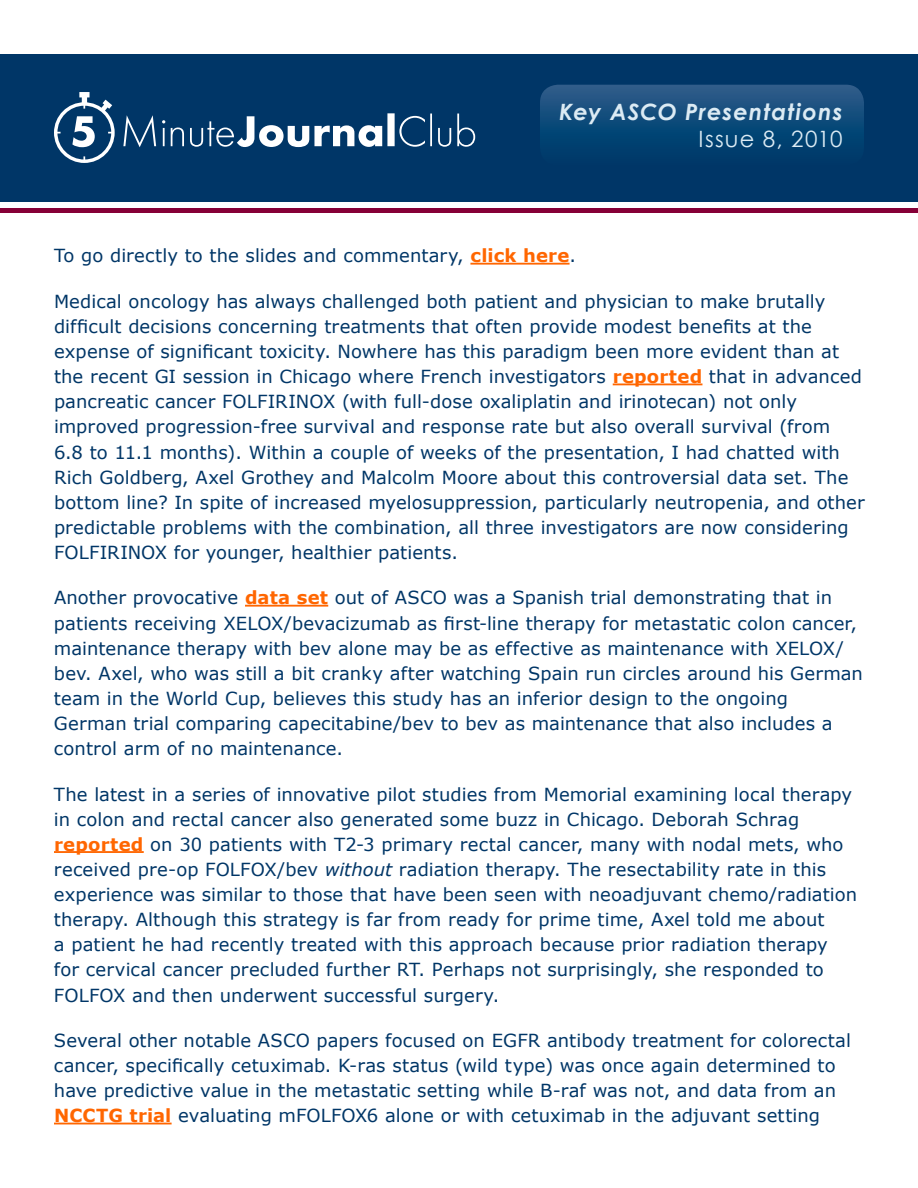
<style>
.page{position:relative;width:918px;height:1188px;background:#fff}
.page>*{position:absolute;margin:0;border:0;box-sizing:border-box;transform-origin:0 0}
.t1{font:italic 700 22.5px "Century Gothic";letter-spacing:.05em;color:#dcebf4}
.t2{font:22.5px "Century Gothic";letter-spacing:.05em;color:#dcebf4}
.t3{font:18px/25.2px "Verdana";letter-spacing:.005em;color:#003667}
.s1{font-weight:700;color:#f60}
.s2{font-style:italic}
</style>
<div class="page">
<div style="left:0;top:54px;width:918px;height:159px;background:#003667"></div>
<div style="left:0;top:203px;width:918px;height:10px;background:#860037"></div>
<div style="left:0;top:202px;width:918px;height:6px;background:#fff"></div>
<hr style="left:470px;top:263px;width:100px;height:2px;background:#f60">
<hr style="left:613px;top:383px;width:89px;height:2px;background:#f60">
<hr style="left:245px;top:605px;width:83px;height:2px;background:#f60">
<hr style="left:54px;top:851px;width:90px;height:2px;background:#f60">
<hr style="left:54px;top:1123px;width:118px;height:1px;background:#f60">
<svg style="left:54px;top:92px;width:61px;height:71px"></svg>
<svg style="left:123px;top:115px;width:33px;height:32px"></svg>
<svg style="left:162px;top:120px;width:3px;height:26px"></svg>
<svg style="left:171px;top:128px;width:13px;height:18px"></svg>
<svg style="left:190px;top:116px;width:192px;height:31px"></svg>
<div style="left:387px;top:113px;width:8px;height:33px;background:#fff"></div>
<svg style="left:399px;top:116px;width:26px;height:31px"></svg>
<hr style="left:430px;top:114px;width:2px;height:32px;background:#fff">
<svg style="left:438px;top:128px;width:13px;height:19px"></svg>
<svg style="left:457px;top:114px;width:18px;height:33px"></svg>
<svg style="left:540px;top:85px;width:324px;height:58px"></svg>
<p class="t1" style="left:559px;top:97px;width:285px">Key ASCO Presentations</p>
<p class="t2" style="left:698px;top:125px;width:146px">Issue 8, 2010</p>
<p class="t3" style="left:54px;top:243px;width:524px">To go directly to the slides and commentary, <span class="s1">click here</span>.</p>
<p class="t3" style="left:54px;top:288px;width:812px">Medical oncology has always challenged both patient and physician to make brutally difficult decisions concerning treatments that often provide modest benefits at the expense of significant toxicity. Nowhere has this paradigm been more evident than at the recent GI session in Chicago where French investigators <span class="s1">reported</span> that in advanced pancreatic cancer FOLFIRINOX (with full-dose oxaliplatin and irinotecan) not only improved progression-free survival and response rate but also overall survival (from<br>6.8 to 11.1 months). Within a couple of weeks of the presentation, I had chatted with Rich Goldberg, Axel Grothey and Malcolm Moore about this controversial data set. The bottom line? In spite of increased myelosuppression, particularly neutropenia, and other predictable problems with the combination, all three investigators are now considering FOLFIRINOX for younger, healthier patients.</p>
<p class="t3" style="left:54px;top:585px;width:811px">Another provocative <span class="s1">data set</span> out of ASCO was a Spanish trial demonstrating that in patients receiving XELOX/bevacizumab as first-line therapy for metastatic colon cancer, maintenance therapy with bev alone may be as effective as maintenance with XELOX/ bev. Axel, who was still a bit cranky after watching Spain run circles around his German team in the World Cup, believes this study has an inferior design to the ongoing German trial comparing capecitabine/bev to bev as maintenance that also includes a control arm of no maintenance.</p>
<p class="t3" style="left:54px;top:781px;width:805px">The latest in a series of innovative pilot studies from Memorial examining local therapy in colon and rectal cancer also generated some buzz in Chicago. Deborah Schrag <span class="s1">reported</span> on 30 patients with T2-3 primary rectal cancer, many with nodal mets, who received pre-op FOLFOX/bev <span class="s2">without</span> radiation therapy. The resectability rate in this experience was similar to those that have been seen with neoadjuvant chemo/radiation therapy. Although this strategy is far from ready for prime time, Axel told me about<br>a patient he had recently treated with this approach because prior radiation therapy for cervical cancer precluded further RT. Perhaps not surprisingly, she responded to FOLFOX and then underwent successful surgery.</p>
<p class="t3" style="left:54px;top:1027px;width:799px">Several other notable ASCO papers focused on EGFR antibody treatment for colorectal cancer, specifically cetuximab. K-ras status (wild type) was once again determined to have predictive value in the metastatic setting while B-raf was not, and data from an <span class="s1">NCCTG trial</span> evaluating mFOLFOX6 alone or with cetuximab in the adjuvant setting</p>
</div>
